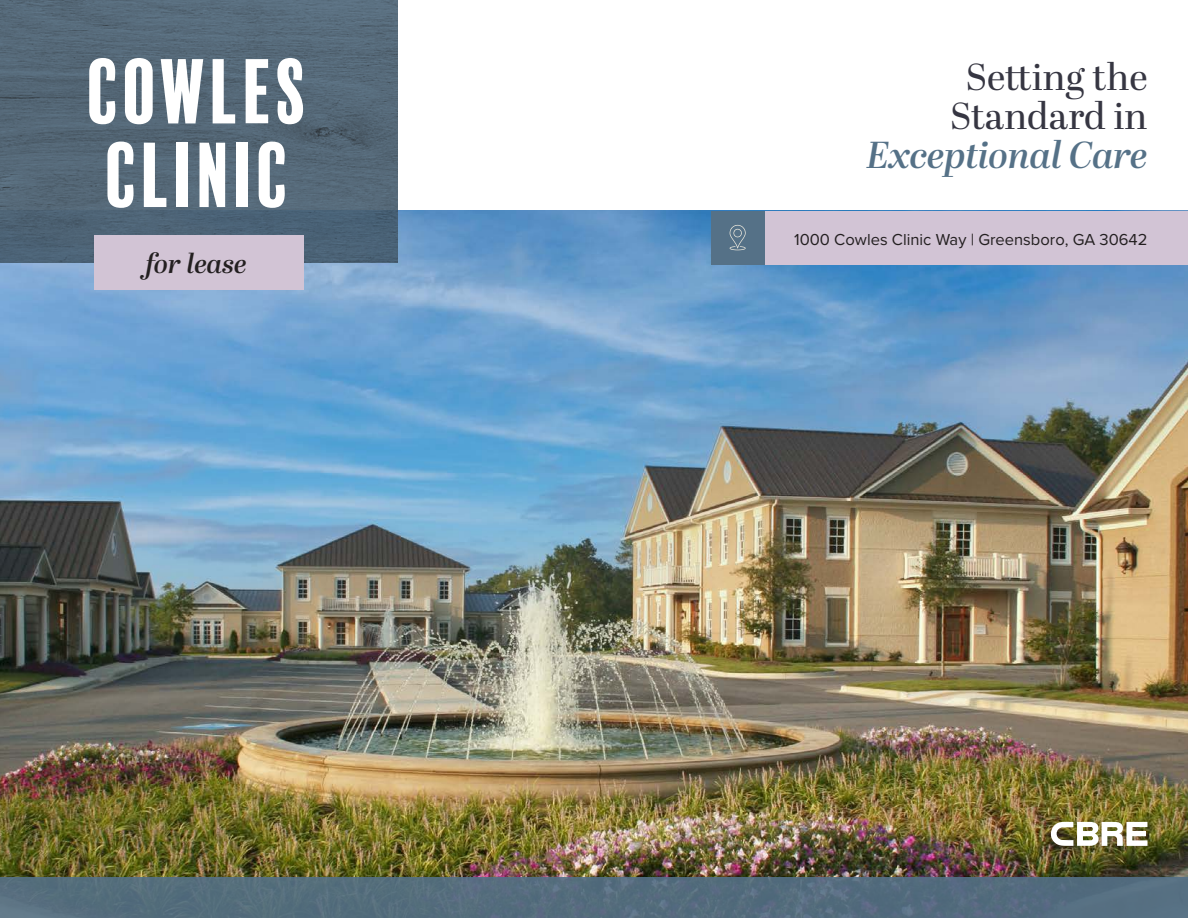
<style>
.page{position:relative;width:1188px;height:918px;background:#fff}
.page>*{position:absolute;margin:0;border:0;box-sizing:border-box;transform-origin:0 0}
.t1{font:83.55px/83.6px "Balboa Plus Fill";color:#fff}
.t2{font:37.5px/39px "Abril Display";color:#363642;text-align:right}
.t3{font:italic 600 27px "Abril Display";color:#231f20}
.t4{font:16.5px "Proxima Nova";color:#231f20}
.s1{font-weight:600;font-style:italic;color:#557187}
</style>
<div class="page">
<img style="left:0;top:211px;width:1188px;height:667px">
<img style="left:0;top:0;width:397px;height:262px">
<img style="left:1051px;top:822px;width:97px;height:24px">
<div style="left:0;top:878px;width:1188px;height:40px;background:#556d7d"></div>
<div style="left:94px;top:236px;width:209px;height:54px;background:#d2c4d5"></div>
<div style="left:743px;top:211px;width:445px;height:54px;background:#d2c4d5"></div>
<div style="left:711px;top:211px;width:54px;height:54px;background:#557187"></div>
<svg style="left:730px;top:225px;width:16px;height:25px"></svg>
<p class="t1" style="left:87px;top:51px;width:225px">COWLES<br>CLINIC</p>
<p class="t3" style="left:146px;top:244px;width:102px">for lease</p>
<p class="t2" style="left:867px;top:59px;width:282px">Setting the<br>Standard in<br><span class="s1">Exceptional Care</span></p>
<p class="t4" style="left:794px;top:227px;width:355px">1000 Cowles Clinic Way | Greensboro, GA 30642</p>
</div>
